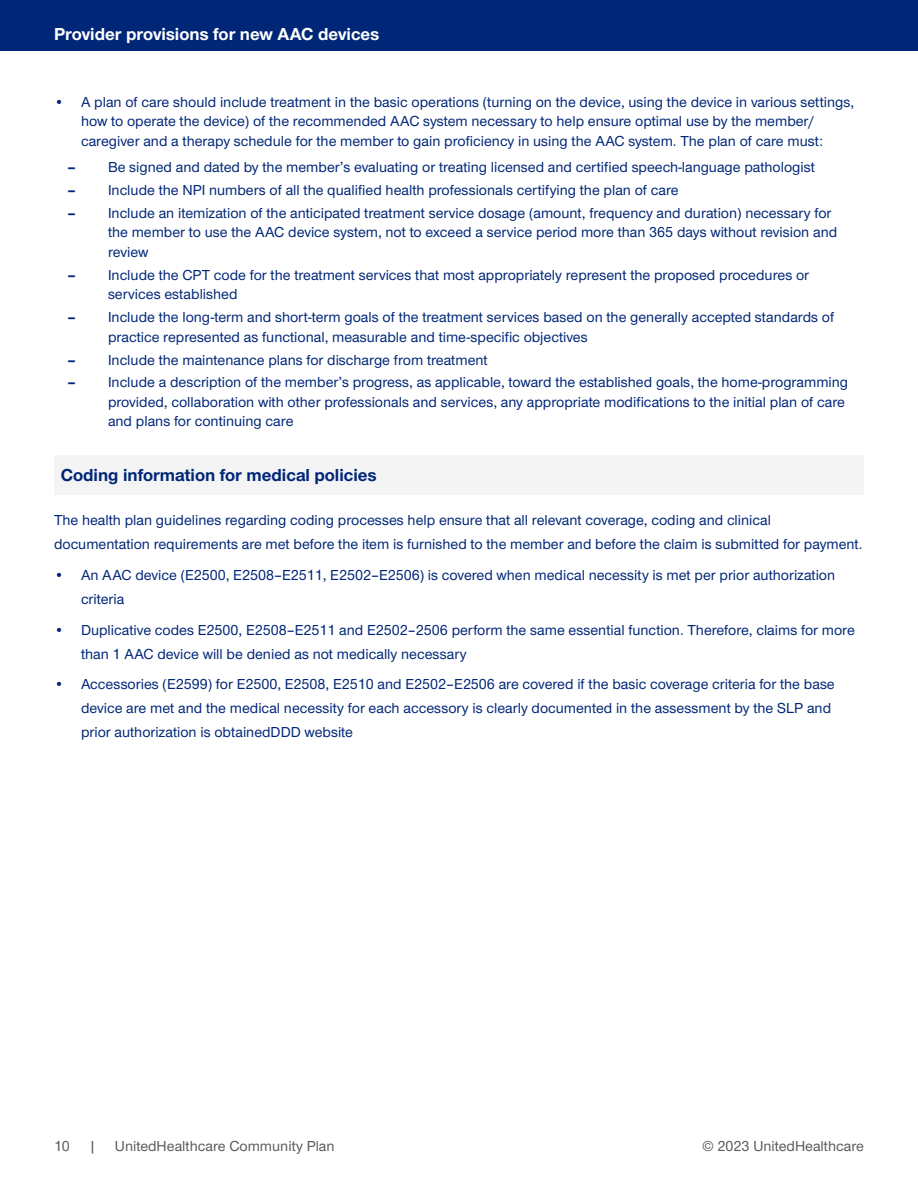
<style>
.page{position:relative;width:918px;height:1188px;background:#fff}
.page>*{position:absolute;margin:0;border:0;box-sizing:border-box;transform-origin:0 0}
.H5_Sans_Gray_Shading{font:700 18px "UHC Sans";color:#002677}
.t1{font:700 18px "UHC Sans";color:#fff}
.t2{font:500 15px/19.5px "UHC Sans";color:#002677}
.Body{font:15px/24px "UHC Sans";color:#002677}
.t3{font:500 15px "UHC Sans";color:#5a5a5a}
.s1{font-weight:700}
</style>
<div class="page">
<div style="left:0;top:0;width:918px;height:51px;background:#002677"></div>
<div style="left:54px;top:455px;width:810px;height:39px;background:#f4f4f4"></div>
<p class="t1" style="left:54px;top:22px;width:327px">Provider provisions for new AAC devices</p>
<p class="t2" style="left:81px;top:92px;width:775px;text-indent:-27px">• A plan of care should include treatment in the basic operations (turning on the device, using the device in various settings, how to operate the device) of the recommended AAC system necessary to help ensure optimal use by the member/ caregiver and a therapy schedule for the member to gain proficiency in using the AAC system. The plan of care must:</p>
<p class="t2" style="left:68px;top:157px;width:749px"><span class="s1">–</span> Be signed and dated by the member’s evaluating or treating licensed and certified speech-language pathologist</p>
<p class="t2" style="left:68px;top:180px;width:613px"><span class="s1">–</span> Include the NPI numbers of all the qualified health professionals certifying the plan of care</p>
<p class="t2" style="left:108px;top:203px;width:731px;text-indent:-40px"><span class="s1">–</span> Include an itemization of the anticipated treatment service dosage (amount, frequency and duration) necessary for the member to use the AAC device system, not to exceed a service period more than 365 days without revision and review</p>
<p class="t2" style="left:108px;top:264px;width:703px;text-indent:-40px"><span class="s1">–</span> Include the CPT code for the treatment services that most appropriately represent the proposed procedures or services established</p>
<p class="t2" style="left:108px;top:307px;width:728px;text-indent:-40px"><span class="s1">–</span> Include the long-term and short-term goals of the treatment services based on the generally accepted standards of practice represented as functional, measurable and time-specific objectives</p>
<p class="t2" style="left:68px;top:349px;width:422px"><span class="s1">–</span> Include the maintenance plans for discharge from treatment</p>
<p class="t2" style="left:108px;top:372px;width:742px;text-indent:-40px"><span class="s1">–</span> Include a description of the member’s progress, as applicable, toward the established goals, the home-programming provided, collaboration with other professionals and services, any appropriate modifications to the initial plan of care and plans for continuing care</p>
<p class="H5_Sans_Gray_Shading" style="left:61px;top:463px;width:317px">Coding information for medical policies</p>
<p class="Body" style="left:54px;top:507px;width:810px">The health plan guidelines regarding coding processes help ensure that all relevant coverage, coding and clinical documentation requirements are met before the item is furnished to the member and before the claim is submitted for payment.</p>
<p class="Body" style="left:81px;top:562px;width:756px;text-indent:-27px">• An AAC device (E2500, E2508–E2511, E2502–E2506) is covered when medical necessity is met per prior authorization criteria</p>
<p class="Body" style="left:81px;top:617px;width:775px;text-indent:-27px">• Duplicative codes E2500, E2508–E2511 and E2502–2506 perform the same essential function. Therefore, claims for more than 1 AAC device will be denied as not medically necessary</p>
<p class="Body" style="left:81px;top:672px;width:755px;text-indent:-27px">• Accessories (E2599) for E2500, E2508, E2510 and E2502–E2506 are covered if the basic coverage criteria for the base device are met and the medical necessity for each accessory is clearly documented in the assessment by the SLP and prior authorization is obtainedDDD website</p>
<p class="t3" style="left:54px;top:1136px;width:17px">10</p>
<p class="t3" style="left:89px;top:1136px;width:9px">|</p>
<p class="t3" style="left:115px;top:1136px;width:221px">UnitedHealthcare Community Plan</p>
<p class="t3" style="left:702px;top:1136px;width:163px">© 2023 UnitedHealthcare</p>
</div>
